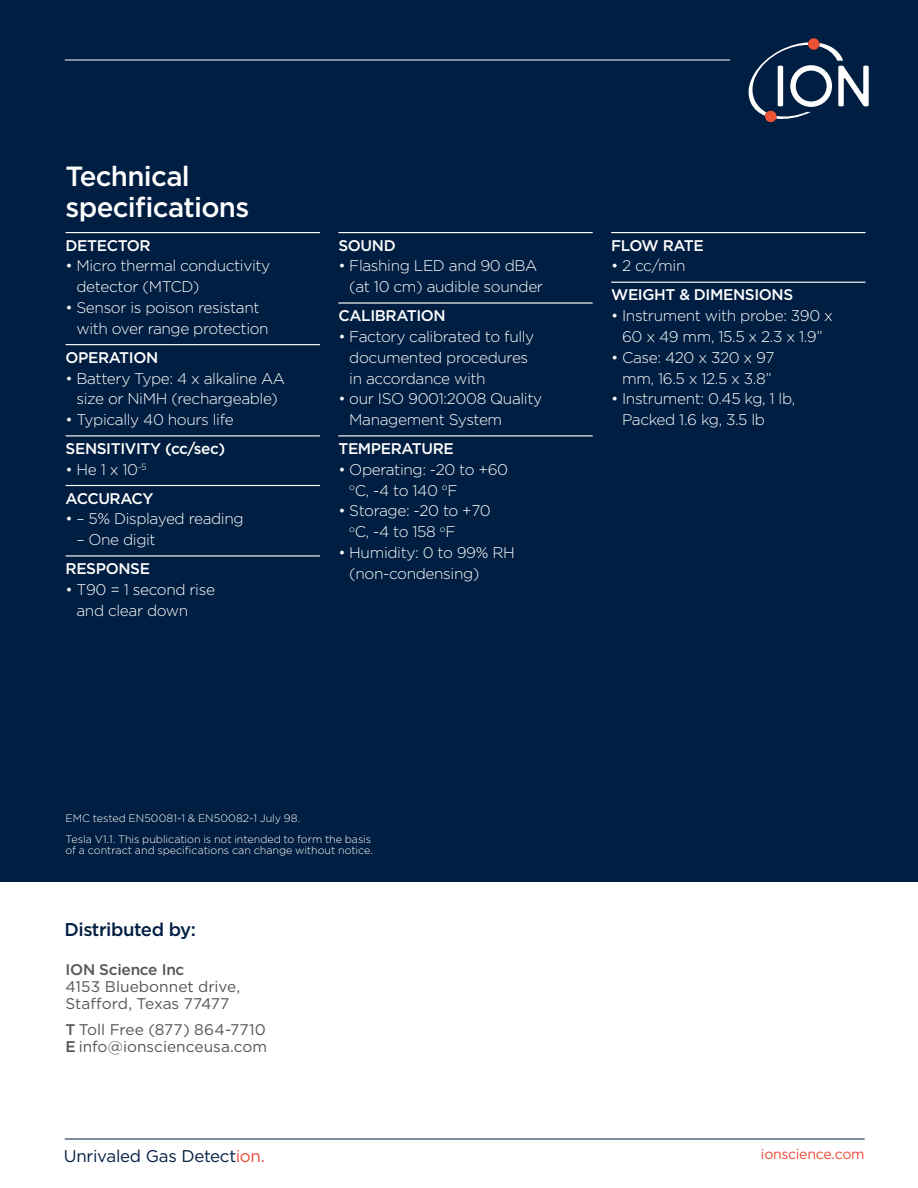
<style>
.page{position:relative;width:918px;height:1188px;background:#fff}
.page>*{position:absolute;margin:0;border:0;box-sizing:border-box;transform-origin:0 0}
.Subhead_1{font:500 27.75px/30.9px "Gotham";letter-spacing:-.025em;color:#fff}
.t1{font:500 18.45px "Gotham";letter-spacing:-.025em;color:#001e41}
.t2{font:16.95px "Gotham";letter-spacing:-.015em;color:#001e41}
.t3{font:300 15.45px/20.9px "Gotham";letter-spacing:-.025em;color:#fff}
.Techspec__Subhead_1{font:500 15.45px "Gotham";letter-spacing:-.025em;color:#fff}
.t4{font:15.45px/17px "Gotham";color:#54555a}
.t5{font:500 15.45px "Gotham";letter-spacing:-.015em;color:#54555a}
.Techspec__Subhead_1-2{font:500 15.45px "Gotham";letter-spacing:-.045em;color:#fff}
.t6{font:14.1px "Gotham";letter-spacing:-.025em;color:#ed4b38}
.TechSpec__smallprint{font:300 10.8px/10.8px "Gotham";letter-spacing:-.005em;color:#fff}
.s1{font-weight:500}
.s2{color:#ed4b38}
</style>
<div class="page">
<div style="left:0;top:0;width:918px;height:882px;background:#001e41"></div>
<hr style="left:65px;top:1139px;width:800px;height:1px;background:#001e41">
<hr style="left:66px;top:232px;width:254px;height:1px;background:#fff">
<hr style="left:66px;top:344px;width:254px;height:1px;background:#fff">
<hr style="left:66px;top:435px;width:254px;height:1px;background:#fff">
<hr style="left:66px;top:485px;width:254px;height:1px;background:#fff">
<hr style="left:66px;top:555px;width:254px;height:2px;background:#fff">
<hr style="left:338px;top:232px;width:255px;height:1px;background:#fff">
<hr style="left:338px;top:302px;width:255px;height:2px;background:#fff">
<hr style="left:338px;top:435px;width:255px;height:1px;background:#fff">
<hr style="left:611px;top:232px;width:255px;height:1px;background:#fff">
<hr style="left:611px;top:282px;width:255px;height:1px;background:#fff">
<hr style="left:65px;top:60px;width:665px;height:1px;background:#fff">
<svg style="left:748px;top:38px;width:121px;height:85px"></svg>
<p class="Subhead_1" style="left:66px;top:161px;width:185px">Technical specifications</p>
<p class="Techspec__Subhead_1" style="left:66px;top:235px;width:87px">DETECTOR</p>
<p class="t3" style="left:76px;top:255px;width:195px;text-indent:-11px">• Micro thermal conductivity detector (MTCD)</p>
<p class="t3" style="left:76px;top:297px;width:194px;text-indent:-11px">• Sensor is poison resistant with over range protection</p>
<p class="Techspec__Subhead_1" style="left:66px;top:347px;width:94px">OPERATION</p>
<p class="t3" style="left:66px;top:367px;width:221px;text-align:center">• Battery Type: 4 x alkaline AA size or NiMH (rechargeable)</p>
<p class="t3" style="left:66px;top:409px;width:170px">• Typically 40 hours life</p>
<p class="Techspec__Subhead_1" style="left:66px;top:438px;width:161px">SENSITIVITY (cc/sec)</p>
<p class="t3" style="left:66px;top:458px;width:83px">• He 1 x 10<sup>-5</sup></p>
<p class="Techspec__Subhead_1" style="left:66px;top:488px;width:89px">ACCURACY</p>
<p class="t3" style="left:66px;top:508px;width:180px">• – 5% Displayed reading</p>
<p class="t3" style="left:76px;top:529px;width:81px">– One digit</p>
<p class="Techspec__Subhead_1" style="left:66px;top:558px;width:86px">RESPONSE</p>
<p class="t3" style="left:76px;top:579px;width:140px;text-indent:-11px">• T90 = 1 second rise and clear down</p>
<p class="Techspec__Subhead_1" style="left:338px;top:235px;width:59px">SOUND</p>
<p class="t3" style="left:349px;top:255px;width:195px;text-indent:-11px">• Flashing LED and 90 dBA (at 10 cm) audible sounder</p>
<p class="Techspec__Subhead_1" style="left:338px;top:306px;width:109px">CALIBRATION</p>
<p class="t3" style="left:349px;top:326px;width:187px;text-indent:-11px">• Factory calibrated to fully documented procedures in accordance with</p>
<p class="t3" style="left:349px;top:388px;width:194px;text-indent:-11px">• our ISO 9001:2008 Quality<br>Management System</p>
<p class="Techspec__Subhead_1" style="left:338px;top:438px;width:117px">TEMPERATURE</p>
<p class="t3" style="left:349px;top:458px;width:160px;text-indent:-11px">• Operating: -20 to +60 <sup>o</sup>C, -4 to 140 <sup>o</sup>F</p>
<p class="t3" style="left:349px;top:500px;width:143px;text-indent:-11px">• Storage: -20 to +70 <sup>o</sup>C, -4 to 158 <sup>o</sup>F</p>
<p class="t3" style="left:349px;top:542px;width:167px;text-indent:-11px">• Humidity: 0 to 99% RH (non-condensing)</p>
<p class="Techspec__Subhead_1-2" style="left:611px;top:235px;width:94px">FLOW RATE</p>
<p class="t3" style="left:611px;top:255px;width:76px">• 2 cc/min</p>
<p class="Techspec__Subhead_1" style="left:611px;top:285px;width:184px">WEIGHT &amp; DIMENSIONS</p>
<p class="t3" style="left:611px;top:305px;width:223px;text-align:center">• Instrument with probe: 390 x<br>60 x 49 mm, 15.5 x 2.3 x 1.9”</p>
<p class="t3" style="left:611px;top:346px;width:165px;text-align:center">• Case: 420 x 320 x 97 mm, 16.5 x 12.5 x 3.8”</p>
<p class="t3" style="left:622px;top:388px;width:175px;text-indent:-11px">• Instrument: 0.45 kg, 1 lb,<br>Packed 1.6 kg, 3.5 lb</p>
<p class="TechSpec__smallprint" style="left:66px;top:812px;width:236px">EMC tested EN50081-1 &amp; EN50082-1 July 98.</p>
<p class="TechSpec__smallprint" style="left:66px;top:834px;width:309px">Tesla V1.1. This publication is not intended to form the basis of a contract and specifications can change without notice.</p>
<p class="t1" style="left:65px;top:917px;width:133px">Distributed by:</p>
<p class="t5" style="left:66px;top:960px;width:120px">ION Science Inc</p>
<p class="t4" style="left:66px;top:978px;width:176px">4153 Bluebonnet drive,<br>Stafford, Texas 77477</p>
<p class="t4" style="left:66px;top:1021px;width:202px"><span class="s1">T</span> Toll Free (877) 864-7710</p>
<p class="t4" style="left:66px;top:1037px;width:203px"><span class="s1">E</span> info@ionscienceusa.com</p>
<p class="t2" style="left:64px;top:1145px;width:203px">Unrivaled Gas Detect<span class="s2">ion.</span></p>
<p class="t6" style="left:761px;top:1145px;width:105px">ionscience.com</p>
</div>
